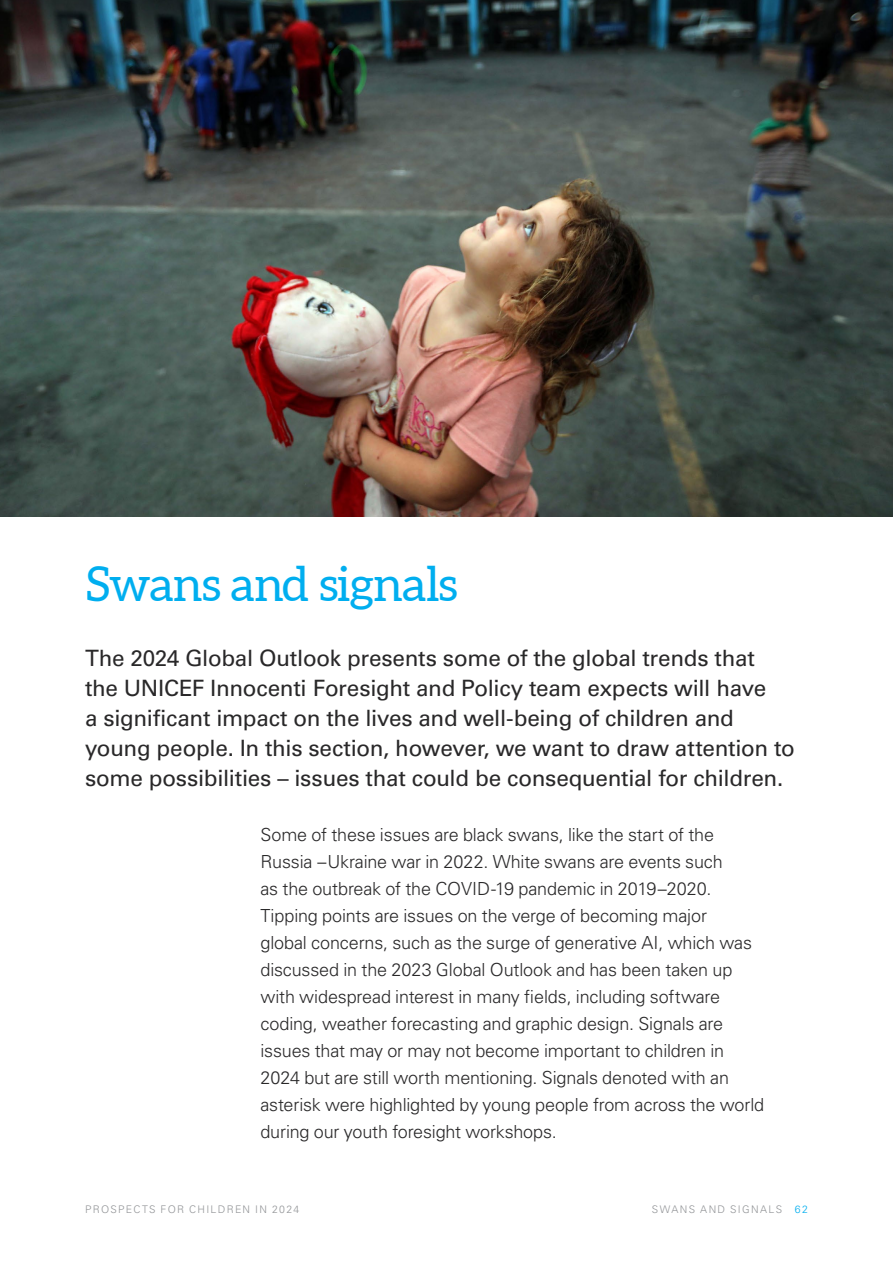
<style>
.page{position:relative;width:893px;height:1263px;background:#fff}
.page>*{position:absolute;margin:0;border:0;box-sizing:border-box;transform-origin:0 0}
.t1{font:48px "Aleo";letter-spacing:-.025em;color:#00aeef}
.t2{font:22.5px/30px "Univers LT Pro 55 Roman";letter-spacing:-.015em;color:#292829}
.t3{font:300 18px/27px "Univers LT Pro 45";letter-spacing:-.01em;color:#292829}
.t4{font:300 10.5px "Univers LT Pro 45";letter-spacing:.125em;color:#939598}
.s1{color:#00aeef}
</style>
<div class="page">
<img style="left:0;top:0;width:893px;height:517px">
<h1 class="t1" style="left:86px;top:556px;width:374px">Swans and signals</h1>
<p class="t2" style="left:85px;top:643px;width:711px">The 2024 Global Outlook presents some of the global trends that<br>the UNICEF Innocenti Foresight and Policy team expects will have<br>a significant impact on the lives and well-being of children and young people. In this section, however, we want to draw attention to some possibilities – issues that could be consequential for children.</p>
<p class="t3" style="left:260px;top:821px;width:505px">Some of these issues are black swans, like the start of the Russia –U kraine war in 2022. White swans are events such<br>as the outbreak of the COVID-19 pandemic in 2019–2020.<br>Tipping points are issues on the verge of becoming major<br>global concerns, such as the surge of generative AI, which was discussed in the 2023 Global Outlook and has been taken up with widespread interest in many fields, including software coding, weather forecasting and graphic design. Signals are issues that may or may not become important to children in 2024 but are still worth mentioning. Signals denoted with an asterisk were highlighted by young people from across the world during our youth foresight workshops.</p>
<p class="t4" style="left:85px;top:1203px;width:92px">PROSPECTS FOR</p>
<p class="t4" style="left:189px;top:1203px;width:111px">CH ILDREN IN 2024</p>
<p class="t4" style="left:652px;top:1203px;width:66px">SWAN S AND</p>
<p class="t4" style="left:730px;top:1203px;width:79px">SIGNALS <span class="s1">62</span></p>
</div>
